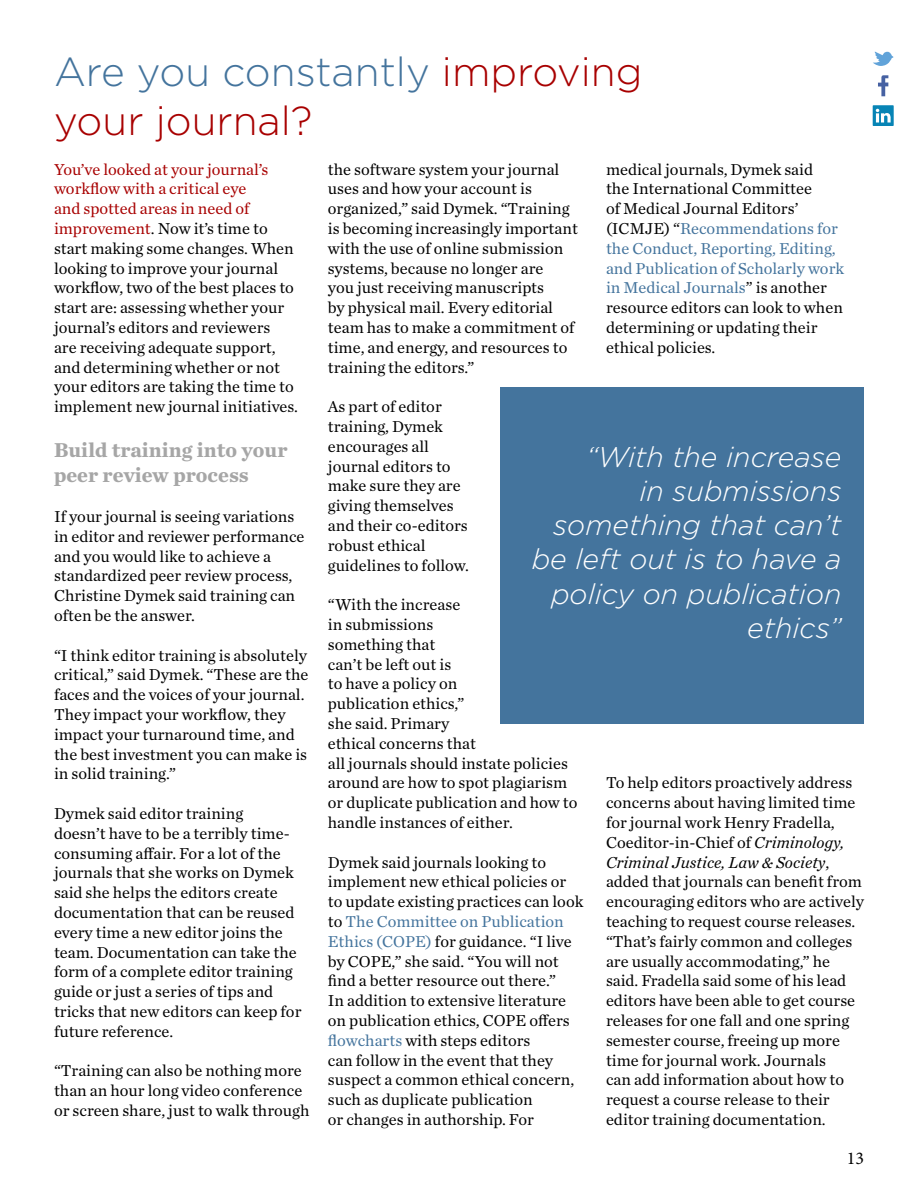
<style>
.page{position:relative;width:918px;height:1188px;background:#fff}
.page>*{position:absolute;margin:0;border:0;box-sizing:border-box;transform-origin:0 0}
.t1{font:300 40.5px/48.6px "Gotham";color:#a80000}
.t2{font:italic 300 28.5px/34.2px "Gotham";color:#fff;text-align:right}
.t3{font:700 21px/25.2px "Chronicle Text G1";color:#a6a6a6}
.t4{font:18px "Minion Pro";color:#000}
.t5{font:16.5px/19.8px "Chronicle Text G1";color:#000}
.s1{color:#44749d}
.s2{color:#a80000}
.s3{font-style:italic}
</style>
<div class="page">
<svg style="left:873px;top:52px;width:21px;height:14px"></svg>
<svg style="left:878px;top:75px;width:10px;height:21px"></svg>
<svg style="left:873px;top:105px;width:21px;height:21px"></svg>
<div style="left:500px;top:387px;width:364px;height:337px;background:#44749d"></div>
<h1 class="t1" style="left:54px;top:47px;width:590px"><span class="s1">Are you constantly</span> improving your journal?</h1>
<p class="t5" style="left:54px;top:158px;width:246px"><span class="s2">You’ve looked at your journal’s workflow with a critical eye<br>and spotted areas in need of improvement</span>. Now it’s time to start making some changes. When looking to improve your journal workflow, two of the best places to start are: assessing whether your journal’s editors and reviewers<br>are receiving adequate support, and determining whether or not your editors are taking the time to implement new journal initiatives.</p>
<p class="t3" style="left:54px;top:436px;width:235px">Build training into your peer review process</p>
<p class="t5" style="left:54px;top:506px;width:252px">If your journal is seeing variations in editor and reviewer performance and you would like to achieve a standardized peer review process,<br>Christine Dymek said training can often be the answer.</p>
<p class="t5" style="left:54px;top:644px;width:256px">“I think editor training is absolutely critical,” said Dymek. “These are the faces and the voices of your journal.<br>They impact your workflow, they impact your turnaround time, and the best investment you can make is in solid training.”</p>
<p class="t5" style="left:54px;top:803px;width:249px">Dymek said editor training<br>doesn’t have to be a terribly time&shy;consuming affair. For a lot of the journals that she works on Dymek said she helps the editors create documentation that can be reused every time a new editor joins the team. Documentation can take the form of a complete editor training guide or just a series of tips and tricks that new editors can keep for future reference.</p>
<p class="t5" style="left:54px;top:1060px;width:257px">“Training can also be nothing more than an hour long video conference or screen share, just to walk through</p>
<p class="t5" style="left:328px;top:158px;width:252px">the software system your journal uses and how your account is organized,” said Dymek. “Training is becoming increasingly important with the use of online submission systems, because no longer are<br>you just receiving manuscripts<br>by physical mail. Every editorial team has to make a commitment of time, and energy, and resources to training the editors.”</p>
<p class="t5" style="left:328px;top:396px;width:143px">As part of editor training, Dymek encourages all journal editors to make sure they are giving themselves and their co-editors robust ethical guidelines to follow.</p>
<p class="t5" style="left:328px;top:594px;width:251px">“With the increase<br>in submissions<br>something that<br>can’t be left out is<br>to have a policy on<br>publication ethics,”<br>she said. Primary<br>ethical concerns that<br>all journals should instate policies around are how to spot plagiarism or duplicate publication and how to handle instances of either.</p>
<p class="t5" style="left:328px;top:851px;width:257px">Dymek said journals looking to implement new ethical policies or to update existing practices can look to <span class="s1">The Committee on Publication Ethics (COPE)</span> for guidance. “I live by COPE,” she said. “You will not find a better resource out there.”<br>In addition to extensive literature on publication ethics, COPE offers <span class="s1">flowcharts</span> with steps editors<br>can follow in the event that they suspect a common ethical concern, such as duplicate publication<br>or changes in authorship. For</p>
<p class="t5" style="left:606px;top:158px;width:240px">medical journals, Dymek said<br>the International Committee<br>of Medical Journal Editors’ (ICMJE) “<span class="s1">Recommendations for the Conduct, Reporting, Editing, and Publication of Scholarly work in Medical Journals</span>” is another resource editors can look to when determining or updating their ethical policies.</p>
<h2 class="t2" style="left:532px;top:439px;width:311px">“With the increase<br>in submissions something that can’t be left out is to have a policy on publication ethics”</h2>
<p class="t5" style="left:606px;top:772px;width:259px">To help editors proactively address concerns about having limited time for journal work Henry Fradella, Coeditor-in-Chief of <span class="s3">Criminology, Criminal Justice, Law &amp; Society</span>, added that journals can benefit from encouraging editors who are actively teaching to request course releases. “That’s fairly common and colleges are usually accommodating,” he said. Fradella said some of his lead editors have been able to get course releases for one fall and one spring semester course, freeing up more time for journal work. Journals<br>can add information about how to request a course release to their editor training documentation.</p>
<p class="t4" style="left:847px;top:1146px;width:19px">13</p>
</div>
